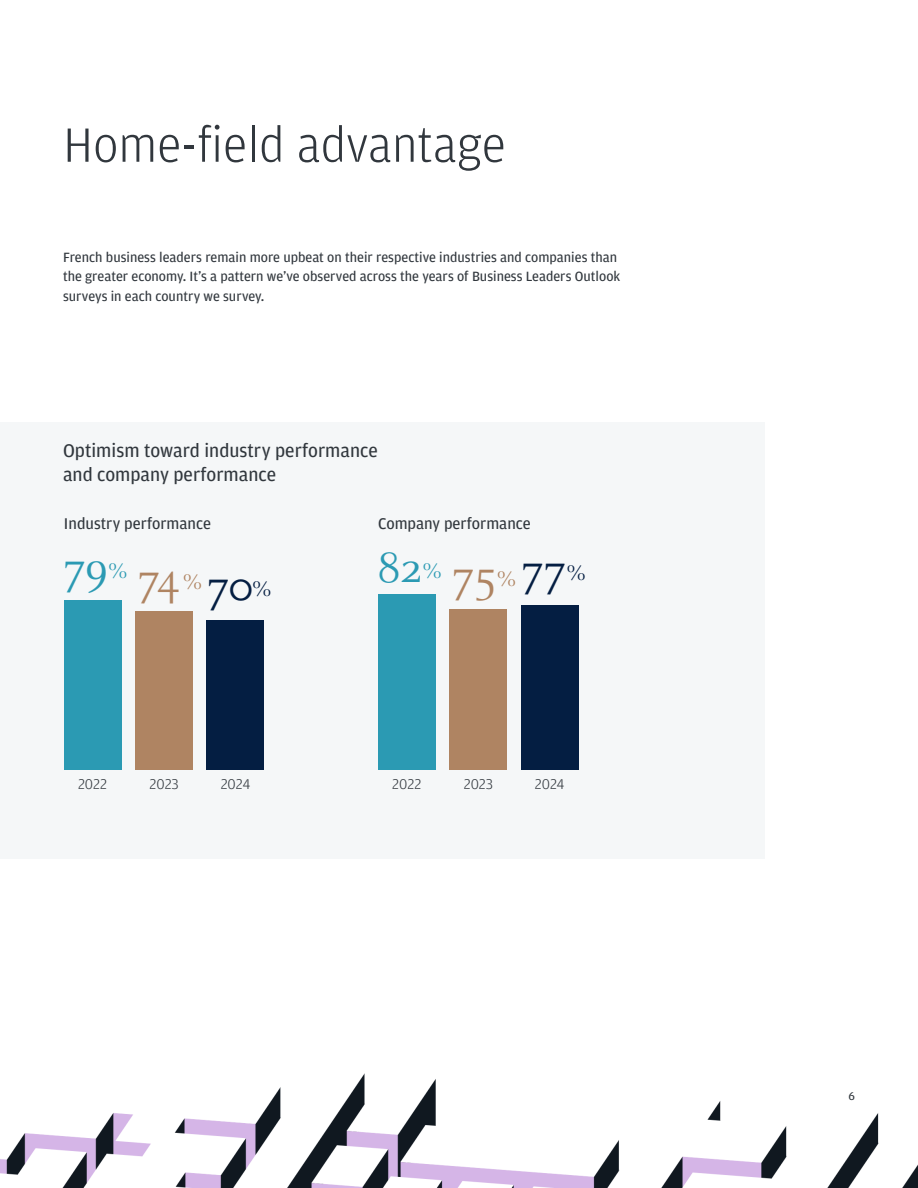
<style>
.page{position:relative;width:918px;height:1188px;background:#fff}
.page>*{position:absolute;margin:0;border:0;box-sizing:border-box;transform-origin:0 0}
.t1{font:300 51px "Amplitude";color:#31373d}
.t2{font:46.5px "Celeste OT";letter-spacing:-.02em;color:#2b9ab3}
.t3{font:19.5px/24px "Amplitude";color:#31373d}
.t4{font:16.5px "Amplitude";color:#31373d}
.t5{font:300 15px "Amplitude";color:#31373d}
.t6{font:14.25px/19.5px "Amplitude";color:#31373d}
.t7{font:12px "Amplitude";color:#31373d}
.s1{font-size:23.25px}
.s2{color:#af8462}
.s3{color:#041e42}
.s4{font-size:23.25px;color:#af8462}
.s5{font-size:23.25px;color:#041e42}
</style>
<div class="page">
<img style="left:0;top:1073px;width:918px;height:115px">
<div style="left:0;top:422px;width:765px;height:437px;background:#f5f7f8"></div>
<div style="left:64px;top:600px;width:58px;height:169px;background:#2b9ab3"></div>
<div style="left:135px;top:611px;width:58px;height:158px;background:#af8462"></div>
<div style="left:206px;top:620px;width:58px;height:149px;background:#041e42"></div>
<div style="left:378px;top:594px;width:58px;height:175px;background:#2b9ab3"></div>
<div style="left:449px;top:609px;width:58px;height:160px;background:#af8462"></div>
<div style="left:521px;top:605px;width:58px;height:164px;background:#041e42"></div>
<h2 class="t1" style="left:63px;top:116px;width:444px">Home-field advantage</h2>
<p class="t6" style="left:63px;top:248px;width:559px">French business leaders remain more upbeat on their respective industries and companies than the greater economy. It’s a pattern we’ve observed across the years of Business Leaders Outlook surveys in each country we survey.</p>
<p class="t3" style="left:63px;top:439px;width:316px">Optimism toward industry performance and company performance</p>
<p class="t4" style="left:64px;top:515px;width:149px">Industry performance</p>
<p class="t4" style="left:378px;top:515px;width:154px">Company performance</p>
<p class="t2" style="left:63px;top:542px;width:211px">79<span class="s1">%</span> <span class="s2">74</span><sub>%</sub> <span class="s3">70</span><sub>%</sub></p>
<p class="t5" style="left:78px;top:776px;width:31px">2022</p>
<p class="t5" style="left:150px;top:776px;width:31px">2023</p>
<p class="t5" style="left:221px;top:776px;width:31px">2024</p>
<p class="t2" style="left:377px;top:542px;width:211px">82<span class="s1">%</span> <span class="s2">75</span><span class="s4">%</span> <span class="s3">77</span><span class="s5">%</span></p>
<p class="t5" style="left:392px;top:776px;width:31px">2022</p>
<p class="t5" style="left:464px;top:776px;width:31px">2023</p>
<p class="t5" style="left:535px;top:776px;width:31px">2024</p>
<p class="t7" style="left:848px;top:1089px;width:8px">6</p>
</div>
